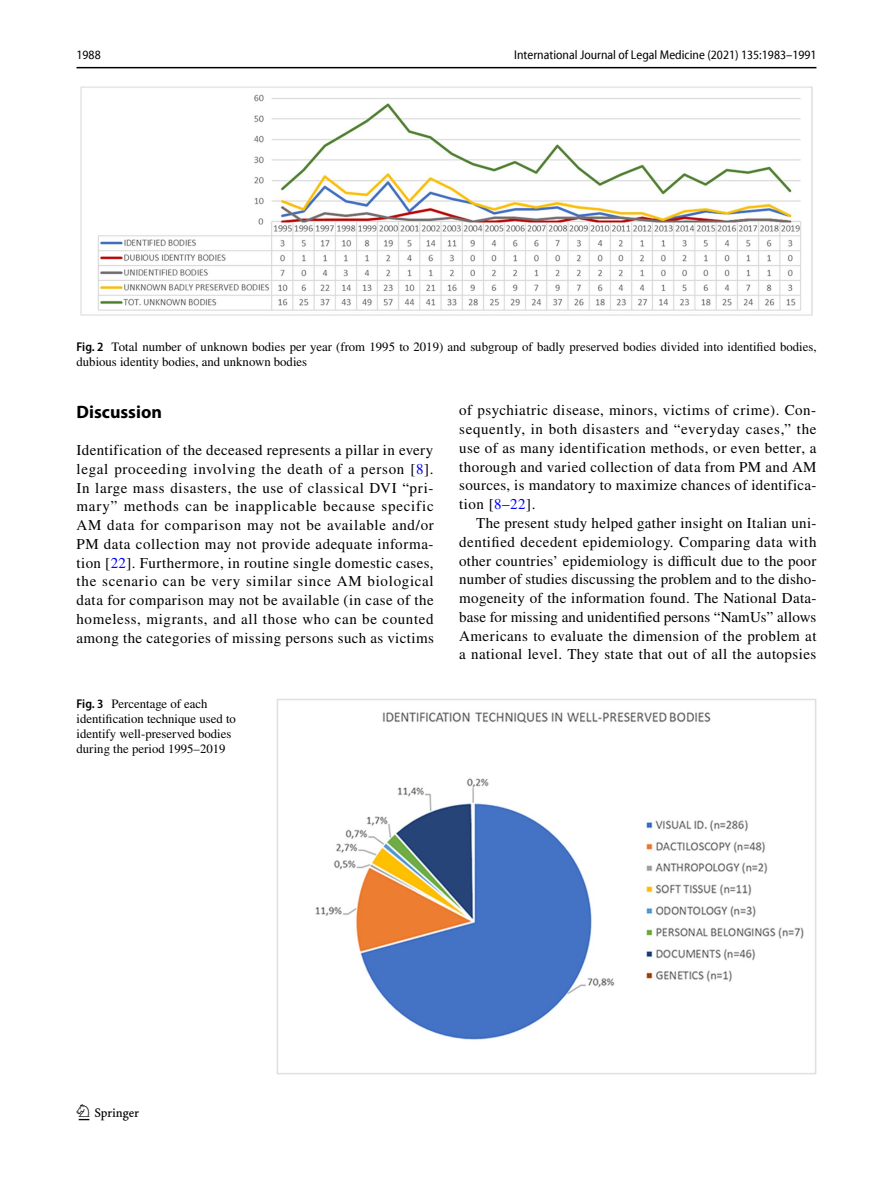
<style>
.page{position:relative;width:893px;height:1187px;background:#fff}
.page>*{position:absolute;margin:0;border:0;box-sizing:border-box;transform-origin:0 0}
.t1{font:22.5px "Springnew Regular 2";color:#000}
.t2{font:700 18px "Myriad Pro";color:#000}
.t3{font:15px/18.8px "STIX";letter-spacing:.025em;color:#000;text-align:justify}
.t4{font:12.75px/15px "STIX";color:#000}
.t5{font:semi-condensed 12.75px "Myriad Pro Unic";color:#000}
.s1{font-family:"Myriad Pro";font-weight:600;font-stretch:semi-condensed}
.s2{color:#00f}
</style>
<div class="page">
<hr style="left:77px;top:67px;width:739px;height:1px;background:#000">
<img style="left:81px;top:87px;width:731px;height:228px">
<img style="left:276px;top:698px;width:540px;height:375px">
<p class="t5" style="left:77px;top:50px;width:26px">1988</p>
<p class="t5" style="left:514px;top:50px;width:304px">International Journal of Legal Medicine (2021) 135:1983–1991</p>
<p class="t4" style="left:77px;top:340px;width:741px"><span class="s1">Fig. 2</span> Total number of unknown bodies per year (from 1995 to 2019) and subgroup of badly preserved bodies divided into identified bodies, dubious identity bodies, and unknown bodies</p>
<p class="t2" style="left:77px;top:400px;width:87px">Discussion</p>
<p class="t3" style="left:77px;top:441px;width:359px">Identification of the deceased represents a pillar in every legal proceeding involving the death of a person [<span class="s2">8</span>].<br>In large mass disasters, the use of classical DVI “pri&shy;mary” methods can be inapplicable because specific AM data for comparison may not be available and/or PM data collection may not provide adequate informa&shy;tion [<span class="s2">22</span>]. Furthermore, in routine single domestic cases, the scenario can be very similar since AM biological data for comparison may not be available (in case of the homeless, migrants, and all those who can be counted among the categories of missing persons such as victims</p>
<p class="t4" style="left:77px;top:697px;width:161px"><span class="s1">Fig. 3</span> Percentage of each identification technique used to identify well-preserved bodies during the period 1995–2019</p>
<p class="t3" style="left:459px;top:402px;width:359px">of psychiatric disease, minors, victims of crime). Con&shy;sequently, in both disasters and “everyday cases,” the use of as many identification methods, or even better, a thorough and varied collection of data from PM and AM sources, is mandatory to maximize chances of identifica&shy;tion [<span class="s2">8</span>–<span class="s2">22</span>].</p>
<p class="t3" style="left:459px;top:514px;width:359px;text-indent:17px">The present study helped gather insight on Italian uni&shy;dentified decedent epidemiology. Comparing data with other countries’ epidemiology is difficult due to the poor number of studies discussing the problem and to the disho&shy;mogeneity of the information found. The National Data&shy;base for missing and unidentified persons “NamUs” allows Americans to evaluate the dimension of the problem at a national level. They state that out of all the autopsies</p>
<h1 class="t1" style="left:79px;top:1104px;width:62px">1 3</h1>
</div>
